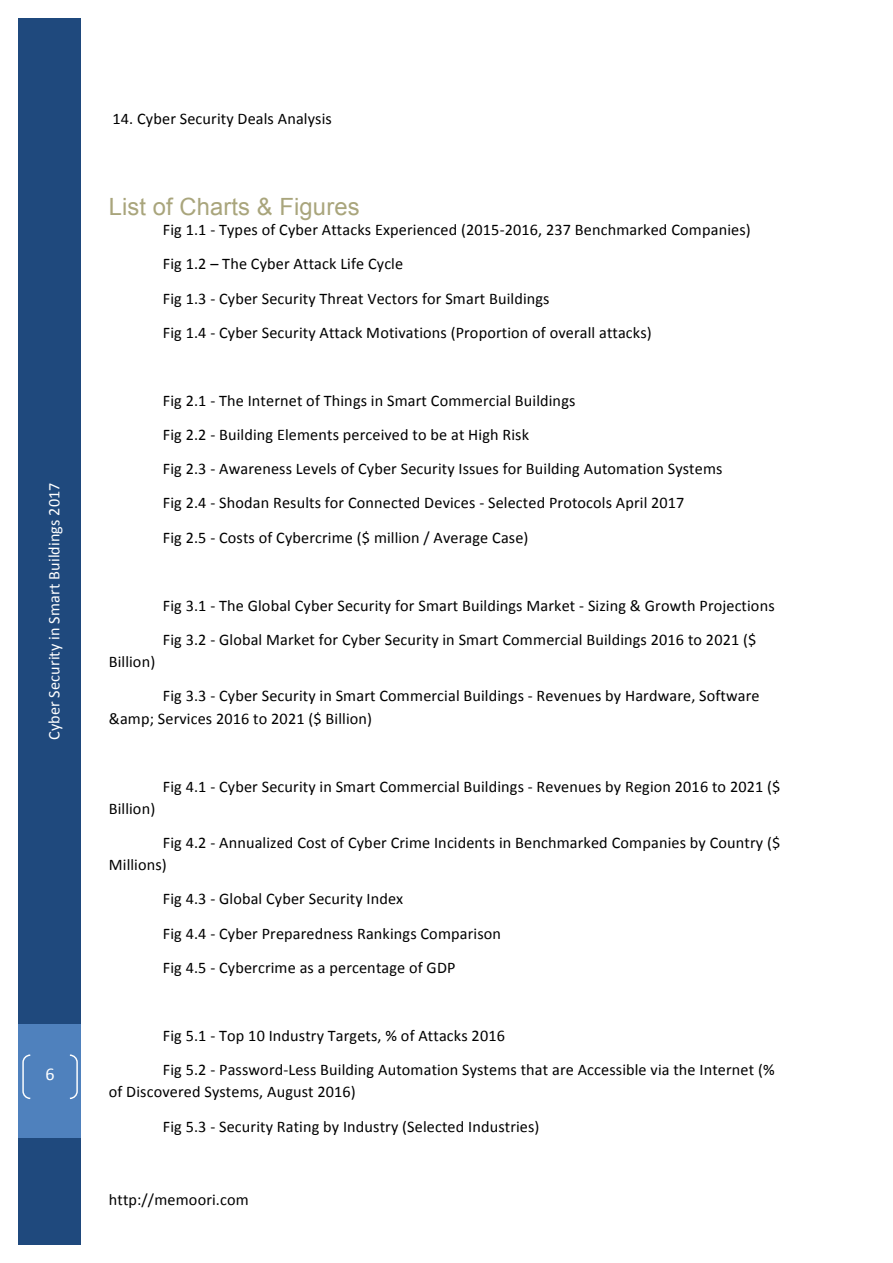
<style>
.page{position:relative;width:893px;height:1263px;background:#fff}
.page>*{position:absolute;margin:0;border:0;box-sizing:border-box;transform-origin:0 0}
.t1{font:23.7px "Arial";letter-spacing:.005em;color:#a9a57c}
.t2{font:18px "Calibri";color:#fff}
.t3{font:16.2px/34.2px "Calibri";letter-spacing:.01em;color:#000}
.t4{font:16.2px "Calibri";letter-spacing:.01em;color:#fff}
</style>
<div class="page">
<div style="left:19px;top:19px;width:62px;height:1225px;background:#1f497d"></div>
<div style="left:19px;top:1024px;width:62px;height:113px;background:#4f81bd"></div>
<svg style="left:22px;top:1054px;width:56px;height:46px"></svg>
<p class="t4" style="left:44px;top:740px;width:259px;rotate:-90deg">Cyber Security in Smart Buildings 2017</p>
<p class="t2" style="left:46px;top:1063px;width:11px">6</p>
<p class="t3" style="left:112px;top:102px;width:221px">14. Cyber Security Deals Analysis</p>
<h1 class="t1" style="left:109px;top:193px;width:252px">List of Charts &amp; Figures</h1>
<p class="t3" style="left:163px;top:212px;width:589px">Fig 1.1 - Types of Cyber Attacks Experienced (2015-2016, 237 Benchmarked Companies)<br>Fig 1.2 – The Cyber Attack Life Cycle<br>Fig 1.3 - Cyber Security Threat Vectors for Smart Buildings<br>Fig 1.4 - Cyber Security Attack Motivations (Proportion of overall attacks)</p>
<p class="t3" style="left:163px;top:383px;width:561px">Fig 2.1 - The Internet of Things in Smart Commercial Buildings<br>Fig 2.2 - Building Elements perceived to be at High Risk<br>Fig 2.3 - Awareness Levels of Cyber Security Issues for Building Automation Systems Fig 2.4 - Shodan Results for Connected Devices - Selected Protocols April 2017<br>Fig 2.5 - Costs of Cybercrime ($ million / Average Case)</p>
<p class="t3" style="left:163px;top:588px;width:613px">Fig 3.1 - The Global Cyber Security for Smart Buildings Market - Sizing &amp; Growth Projections<br>Fig 3.2 - Global Market for Cyber Security in Smart Commercial Buildings 2016 to 2021 ($</p>
<p class="t3" style="left:109px;top:644px;width:48px">Billion)</p>
<p class="t3" style="left:109px;top:685px;width:652px;line-height:22.4px;text-indent:54px">Fig 3.3 - Cyber Security in Smart Commercial Buildings - Revenues by Hardware, Software &amp;amp; Services 2016 to 2021 ($ Billion)</p>
<p class="t3" style="left:163px;top:769px;width:619px">Fig 4.1 - Cyber Security in Smart Commercial Buildings - Revenues by Region 2016 to 2021 ($</p>
<p class="t3" style="left:109px;top:791px;width:48px">Billion)</p>
<p class="t3" style="left:109px;top:832px;width:673px;line-height:21.9px;text-indent:54px">Fig 4.2 - Annualized Cost of Cyber Crime Incidents in Benchmarked Companies by Country ($<br>Millions)</p>
<p class="t3" style="left:163px;top:882px;width:340px">Fig 4.3 - Global Cyber Security Index<br>Fig 4.4 - Cyber Preparedness Rankings Comparison<br>Fig 4.5 - Cybercrime as a percentage of GDP</p>
<p class="t3" style="left:163px;top:1019px;width:613px">Fig 5.1 - Top 10 Industry Targets, % of Attacks 2016<br>Fig 5.2 - Password-Less Building Automation Systems that are Accessible via the Internet (%</p>
<p class="t3" style="left:163px;top:1075px;width:378px;text-indent:-54px">of Discovered Systems, August 2016)<br>Fig 5.3 - Security Rating by Industry (Selected Industries)</p>
<p class="t3" style="left:109px;top:1182px;width:141px">http://memoori.com</p>
</div>
